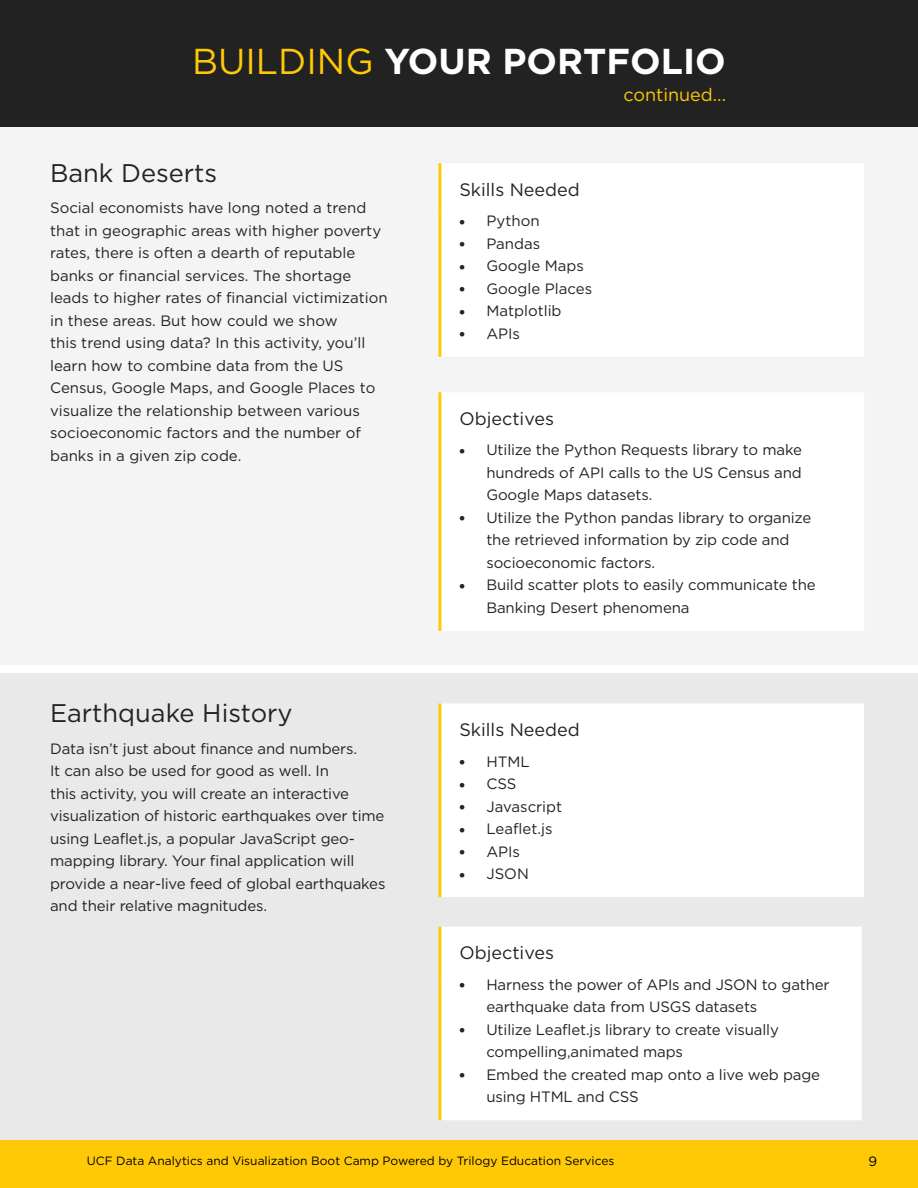
<style>
.page{position:relative;width:918px;height:1188px;background:#fff}
.page>*{position:absolute;margin:0;border:0;box-sizing:border-box;transform-origin:0 0}
.t1{font:700 36px "Gotham";color:#fff}
.t2{font:25.5px "Gotham";color:#222}
.t3{font:18px "Gotham";color:#222}
.t4{font:18px "Gotham";color:#ffc907}
.t5{font:15px/22.5px "Gotham";letter-spacing:-.01em;color:#222}
.t6{font:13.5px "Gotham";color:#000}
.t7{font:12px "Gotham";color:#000}
.s1{font-weight:400;color:#ffc907}
.s2{font-family:"Freight Micro Pro";font-size:12px}
</style>
<div class="page">
<div style="left:0;top:1140px;width:918px;height:48px;background:#ffc907"></div>
<div style="left:0;top:673px;width:918px;height:467px;background:#e9e9e9"></div>
<div style="left:0;top:0;width:918px;height:130px;background:#222"></div>
<div style="left:0;top:127px;width:918px;height:537px;background:#f4f4f4"></div>
<div style="left:441px;top:163px;width:423px;height:194px;background:#fff"></div>
<hr style="left:438px;top:163px;width:3px;height:51px;background:#ffc907">
<hr style="left:438px;top:214px;width:3px;height:143px;background:#ffc907">
<div style="left:441px;top:704px;width:423px;height:193px;background:#fff"></div>
<hr style="left:438px;top:703px;width:3px;height:51px;background:#ffc907">
<hr style="left:438px;top:754px;width:3px;height:143px;background:#ffc907">
<div style="left:441px;top:392px;width:423px;height:239px;background:#fff"></div>
<hr style="left:438px;top:392px;width:3px;height:51px;background:#ffc907">
<hr style="left:438px;top:443px;width:3px;height:188px;background:#ffc907">
<div style="left:441px;top:927px;width:421px;height:193px;background:#fff"></div>
<hr style="left:438px;top:927px;width:3px;height:50px;background:#ffc907">
<hr style="left:438px;top:977px;width:3px;height:143px;background:#ffc907">
<h1 class="t1" style="left:192px;top:40px;width:535px"><span class="s1">BUILDING</span> YOUR PORTFOLIO</h1>
<p class="t4" style="left:623px;top:84px;width:104px">continued...</p>
<h2 class="t2" style="left:50px;top:159px;width:169px">Bank Deserts</h2>
<p class="t5" style="left:50px;top:196px;width:339px">Social economists have long noted a trend that in geographic areas with higher poverty rates, there is often a dearth of reputable banks or financial services. The shortage leads to higher rates of financial victimization in these areas. But how could we show<br>this trend using data? In this activity, you’ll learn how to combine data from the US Census, Google Maps, and Google Places to visualize the relationship between various socioeconomic factors and the number of banks in a given zip code.</p>
<h2 class="t2" style="left:50px;top:699px;width:244px">Earthquake History</h2>
<p class="t5" style="left:50px;top:737px;width:337px">Data isn’t just about finance and numbers.<br>It can also be used for good as well. In<br>this activity, you will create an interactive visualization of historic earthquakes over time using Leaflet.js, a popular JavaScript geo&shy;mapping library. Your final application will provide a near-live feed of global earthquakes and their relative magnitudes.</p>
<p class="t3" style="left:459px;top:180px;width:122px">Skills Needed</p>
<p class="t5" style="left:459px;top:209px;width:82px"><span class="s2">•</span> Python</p>
<p class="t5" style="left:459px;top:232px;width:82px"><span class="s2">•</span> Pandas</p>
<p class="t5" style="left:459px;top:254px;width:126px"><span class="s2">•</span> Google Maps</p>
<p class="t5" style="left:459px;top:277px;width:134px"><span class="s2">•</span> Google Places</p>
<p class="t5" style="left:459px;top:299px;width:104px"><span class="s2">•</span> Matplotlib</p>
<p class="t5" style="left:459px;top:322px;width:62px"><span class="s2">•</span> APIs</p>
<p class="t3" style="left:459px;top:409px;width:96px">Objectives</p>
<p class="t5" style="left:486px;top:439px;width:317px;text-align:justify;text-indent:-27px"><span class="s2">•</span> Utilize the Python Requests library to make hundreds of API calls to the US Census and Google Maps datasets.</p>
<p class="t5" style="left:486px;top:506px;width:327px;text-indent:-27px"><span class="s2">•</span> Utilize the Python pandas library to organize the retrieved information by zip code and socioeconomic factors.</p>
<p class="t5" style="left:486px;top:574px;width:331px;text-indent:-27px"><span class="s2">•</span> Build scatter plots to easily communicate the<br>Banking Desert phenomena</p>
<p class="t3" style="left:459px;top:720px;width:122px">Skills Needed</p>
<p class="t5" style="left:459px;top:750px;width:72px"><span class="s2">•</span> HTML</p>
<p class="t5" style="left:459px;top:772px;width:59px"><span class="s2">•</span> CSS</p>
<p class="t5" style="left:459px;top:795px;width:104px"><span class="s2">•</span> Javascript</p>
<p class="t5" style="left:459px;top:817px;width:95px"><span class="s2">•</span> Leaflet.js</p>
<p class="t5" style="left:459px;top:840px;width:62px"><span class="s2">•</span> APIs</p>
<p class="t5" style="left:459px;top:862px;width:71px"><span class="s2">•</span> JSON</p>
<p class="t3" style="left:459px;top:943px;width:96px">Objectives</p>
<p class="t5" style="left:486px;top:973px;width:345px;text-indent:-27px"><span class="s2">•</span> Harness the power of APIs and JSON to gather earthquake data from USGS datasets</p>
<p class="t5" style="left:486px;top:1018px;width:294px;text-indent:-27px"><span class="s2">•</span> Utilize Leaflet.js library to create visually compelling,animated maps</p>
<p class="t5" style="left:486px;top:1063px;width:335px;text-indent:-27px"><span class="s2">•</span> Embed the created map onto a live web page using HTML and CSS</p>
<p class="t7" style="left:87px;top:1154px;width:529px">UCF Data Analytics and Visualization Boot Camp Powered by Trilogy Education Services</p>
<p class="t6" style="left:868px;top:1154px;width:10px">9</p>
</div>
